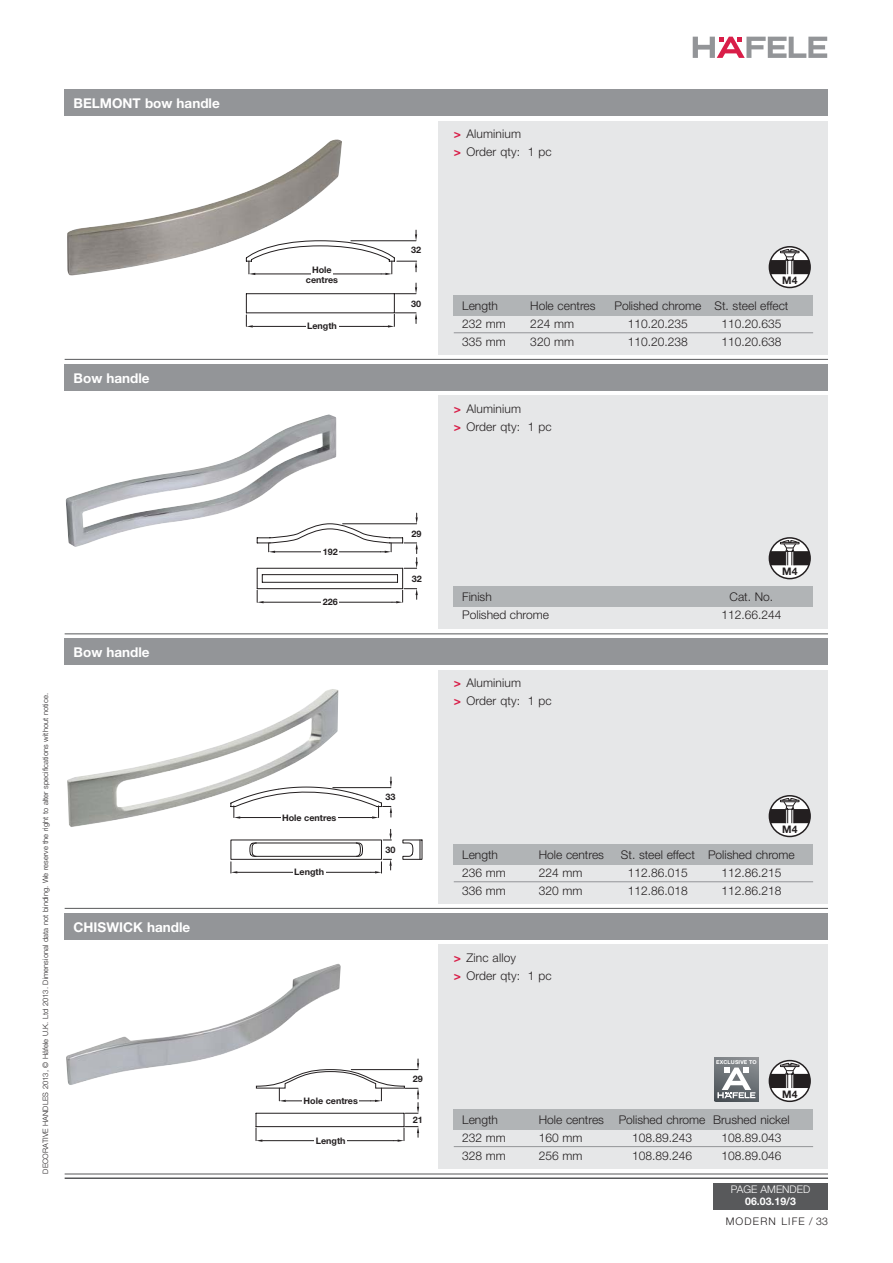
<style>
.page{position:relative;width:893px;height:1263px;background:#fff}
.page>*{position:absolute;margin:0;border:0;box-sizing:border-box;transform-origin:0 0}
.t1{font:700 13.5px "Helvetica Neue";color:#fff}
.t2{font:300 12px/17.7px "Helvetica Neue";color:#231f20}
.t3{font:300 10.5px "Helvetica Neue";letter-spacing:.11em;color:#231f20}
.t4{font:300 10.5px "Helvetica Neue";color:#fff}
.t5{font:700 10.5px "Helvetica Neue";color:#fff}
.t6{font:700 10.35px "Helvetica Neue";letter-spacing:.05em;color:#231f20}
.t7{font:700 9px/10.8px "Helvetica Neue";color:#231f20;text-align:center}
.t8{font:300 7.5px "Helvetica Neue";letter-spacing:.01em;color:#231f20}
.t9{font:700 5.4px "Helvetica Neue LT Pro";letter-spacing:.02em;color:#fff}
.s1{font-weight:700;color:#d91e48}
</style>
<div class="page">
<svg style="left:693px;top:37px;width:134px;height:21px"></svg>
<hr style="left:65px;top:1174px;width:763px;height:1px;background:#58595b">
<hr style="left:65px;top:1178px;width:763px;height:1px;background:#58595b">
<div style="left:439px;top:121px;width:389px;height:234px;background:#e6e7e8"></div>
<img style="left:67px;top:139px;width:275px;height:137px">
<svg style="left:246px;top:230px;width:171px;height:98px"></svg>
<div style="left:410px;top:245px;width:12px;height:10px;background:#fff"></div>
<div style="left:410px;top:299px;width:12px;height:9px;background:#fff"></div>
<div style="left:306px;top:321px;width:32px;height:10px;background:#fff"></div>
<div style="left:311px;top:269px;width:21px;height:10px;background:#fff"></div>
<svg style="left:769px;top:247px;width:41px;height:41px"></svg>
<div style="left:769px;top:246px;width:42px;height:42px;border:1px solid #231f20;border-radius:50%"></div>
<svg style="left:769px;top:249px;width:41px;height:26px"></svg>
<div style="left:439px;top:395px;width:389px;height:234px;background:#e6e7e8"></div>
<img style="left:66px;top:414px;width:270px;height:133px">
<svg style="left:257px;top:513px;width:161px;height:90px"></svg>
<hr style="left:275px;top:552px;width:105px;height:1px;background:#231f20">
<div style="left:322px;top:597px;width:17px;height:10px;background:#fff"></div>
<div style="left:322px;top:547px;width:17px;height:9px;background:#fff"></div>
<div style="left:410px;top:528px;width:13px;height:10px;background:#fff"></div>
<div style="left:410px;top:574px;width:13px;height:9px;background:#fff"></div>
<svg style="left:769px;top:538px;width:41px;height:41px"></svg>
<div style="left:769px;top:537px;width:42px;height:42px;border:1px solid #231f20;border-radius:50%"></div>
<svg style="left:769px;top:540px;width:41px;height:26px"></svg>
<div style="left:439px;top:670px;width:389px;height:234px;background:#e6e7e8"></div>
<img style="left:67px;top:689px;width:271px;height:138px">
<svg style="left:402px;top:839px;width:20px;height:21px"></svg>
<svg style="left:230px;top:777px;width:162px;height:42px"></svg>
<svg style="left:230px;top:829px;width:162px;height:44px"></svg>
<div style="left:384px;top:792px;width:13px;height:10px;background:#fff"></div>
<div style="left:293px;top:867px;width:32px;height:9px;background:#fff"></div>
<div style="left:281px;top:813px;width:56px;height:9px;background:#fff"></div>
<div style="left:384px;top:845px;width:13px;height:9px;background:#fff"></div>
<hr style="left:256px;top:843px;width:100px;height:1px;background:#231f20">
<svg style="left:769px;top:796px;width:41px;height:41px"></svg>
<div style="left:769px;top:795px;width:42px;height:42px;border:1px solid #231f20;border-radius:50%"></div>
<svg style="left:769px;top:798px;width:41px;height:26px"></svg>
<div style="left:439px;top:944px;width:389px;height:225px;background:#e6e7e8"></div>
<img style="left:66px;top:963px;width:275px;height:122px">
<svg style="left:256px;top:1059px;width:163px;height:83px"></svg>
<div style="left:411px;top:1115px;width:12px;height:10px;background:#fff"></div>
<div style="left:303px;top:1096px;width:56px;height:9px;background:#fff"></div>
<div style="left:315px;top:1136px;width:32px;height:9px;background:#fff"></div>
<div style="left:713px;top:1183px;width:115px;height:27px;background:#58595b"></div>
<div style="left:454px;top:295px;width:359px;height:21px;background:#b1b4b6"></div>
<hr style="left:454px;top:332px;width:359px;height:1px;background:#939598">
<div style="left:65px;top:89px;width:763px;height:27px;background:#939598"></div>
<hr style="left:65px;top:359px;width:763px;height:1px;background:#58595b">
<div style="left:454px;top:586px;width:359px;height:21px;background:#b1b4b6"></div>
<div style="left:65px;top:364px;width:763px;height:27px;background:#939598"></div>
<hr style="left:65px;top:633px;width:763px;height:1px;background:#58595b">
<div style="left:454px;top:844px;width:359px;height:21px;background:#b1b4b6"></div>
<hr style="left:454px;top:881px;width:359px;height:1px;background:#939598">
<div style="left:65px;top:638px;width:763px;height:27px;background:#939598"></div>
<hr style="left:65px;top:908px;width:763px;height:1px;background:#58595b">
<div style="left:454px;top:1109px;width:359px;height:20px;background:#b1b4b6"></div>
<hr style="left:454px;top:1146px;width:359px;height:1px;background:#939598">
<div style="left:65px;top:913px;width:763px;height:27px;background:#939598"></div>
<svg style="left:768px;top:1060px;width:43px;height:42px"></svg>
<svg style="left:715px;top:1058px;width:43px;height:43px;background:#919699"></svg>
<p class="t1" style="left:74px;top:98px;width:148px">BELMONT bow handle</p>
<p class="t1" style="left:74px;top:373px;width:78px">Bow handle</p>
<p class="t8" style="left:43px;top:1174px;width:482px;rotate:-90deg">DECORATIVE HANDLES 2013, © Häfele U.K. Ltd 2013. Dimensional data not binding. We reserve the right to alter specifications without notice.</p>
<p class="t1" style="left:74px;top:647px;width:78px">Bow handle</p>
<p class="t1" style="left:74px;top:922px;width:118px">CHISWICK handle</p>
<p class="t2" style="left:454px;top:126px;width:99px"><span class="s1">&gt;</span> Aluminium<br><span class="s1">&gt;</span> Order qty: 1 pc</p>
<p class="t7" style="left:411px;top:245px;width:12px">32</p>
<p class="t7" style="left:306px;top:265px;width:34px">Hole centres</p>
<p class="t6" style="left:782px;top:276px;width:17px">M4</p>
<p class="t7" style="left:307px;top:322px;width:31px">Length</p>
<p class="t7" style="left:411px;top:299px;width:12px">30</p>
<p class="t2" style="left:462px;top:298px;width:37px">Length</p>
<p class="t2" style="left:530px;top:298px;width:67px">Hole centres</p>
<p class="t2" style="left:614px;top:298px;width:175px">Polished chrome St. steel effect</p>
<p class="t2" style="left:462px;top:316px;width:45px">232 mm</p>
<p class="t2" style="left:530px;top:316px;width:45px">224 mm</p>
<p class="t2" style="left:628px;top:316px;width:62px">110.20.235</p>
<p class="t2" style="left:721px;top:316px;width:62px">110.20.635</p>
<p class="t2" style="left:462px;top:334px;width:45px">335 mm</p>
<p class="t2" style="left:530px;top:334px;width:45px">320 mm</p>
<p class="t2" style="left:628px;top:334px;width:62px">110.20.238</p>
<p class="t2" style="left:721px;top:334px;width:62px">110.20.638</p>
<p class="t2" style="left:454px;top:401px;width:99px"><span class="s1">&gt;</span> Aluminium<br><span class="s1">&gt;</span> Order qty: 1 pc</p>
<p class="t7" style="left:323px;top:547px;width:17px">192</p>
<p class="t7" style="left:323px;top:598px;width:17px">226</p>
<p class="t7" style="left:411px;top:529px;width:12px">29</p>
<p class="t7" style="left:412px;top:574px;width:12px">32</p>
<p class="t6" style="left:782px;top:568px;width:17px">M4</p>
<p class="t2" style="left:462px;top:589px;width:31px">Finish</p>
<p class="t2" style="left:729px;top:589px;width:45px">Cat. No.</p>
<p class="t2" style="left:462px;top:607px;width:88px">Polished chrome</p>
<p class="t2" style="left:721px;top:607px;width:62px">112.66.244</p>
<p class="t2" style="left:454px;top:675px;width:99px"><span class="s1">&gt;</span> Aluminium<br><span class="s1">&gt;</span> Order qty: 1 pc</p>
<p class="t7" style="left:282px;top:813px;width:56px">Hole centres</p>
<p class="t7" style="left:294px;top:867px;width:31px">Length</p>
<p class="t7" style="left:385px;top:793px;width:12px">33</p>
<p class="t7" style="left:386px;top:845px;width:12px">30</p>
<p class="t7" style="left:303px;top:1096px;width:56px">Hole centres</p>
<p class="t7" style="left:316px;top:1136px;width:31px">Length</p>
<p class="t7" style="left:413px;top:1075px;width:12px">29</p>
<p class="t7" style="left:413px;top:1115px;width:12px">21</p>
<p class="t6" style="left:782px;top:825px;width:17px">M4</p>
<p class="t2" style="left:462px;top:847px;width:37px">Length</p>
<p class="t2" style="left:539px;top:847px;width:67px">Hole centres</p>
<p class="t2" style="left:621px;top:847px;width:175px">St. steel effect Polished chrome</p>
<p class="t2" style="left:462px;top:865px;width:45px">236 mm</p>
<p class="t2" style="left:539px;top:865px;width:45px">224 mm</p>
<p class="t2" style="left:628px;top:865px;width:62px">112.86.015</p>
<p class="t2" style="left:721px;top:865px;width:62px">112.86.215</p>
<p class="t2" style="left:462px;top:883px;width:45px">336 mm</p>
<p class="t2" style="left:539px;top:883px;width:45px">320 mm</p>
<p class="t2" style="left:628px;top:883px;width:62px">112.86.018</p>
<p class="t2" style="left:721px;top:883px;width:62px">112.86.218</p>
<p class="t2" style="left:454px;top:950px;width:99px"><span class="s1">&gt;</span> Zinc alloy<br><span class="s1">&gt;</span> Order qty: 1 pc</p>
<p class="t9" style="left:716px;top:1059px;width:42px">EXCLUSIVE TO</p>
<p class="t6" style="left:782px;top:1090px;width:17px">M4</p>
<p class="t2" style="left:462px;top:1112px;width:37px">Length</p>
<p class="t2" style="left:539px;top:1112px;width:252px">Hole centres Polished chrome Brushed nickel</p>
<p class="t2" style="left:462px;top:1130px;width:45px">232 mm</p>
<p class="t2" style="left:539px;top:1130px;width:45px">160 mm</p>
<p class="t2" style="left:632px;top:1130px;width:62px">108.89.243</p>
<p class="t2" style="left:721px;top:1130px;width:62px">108.89.043</p>
<p class="t2" style="left:462px;top:1148px;width:45px">328 mm</p>
<p class="t2" style="left:539px;top:1148px;width:45px">256 mm</p>
<p class="t2" style="left:632px;top:1148px;width:62px">108.89.246</p>
<p class="t2" style="left:721px;top:1148px;width:62px">108.89.046</p>
<p class="t4" style="left:731px;top:1185px;width:81px">PAGE AMENDED</p>
<p class="t5" style="left:745px;top:1198px;width:52px">06.03.19/3</p>
<p class="t3" style="left:726px;top:1218px;width:104px">MODERN LIFE / 33</p>
</div>
